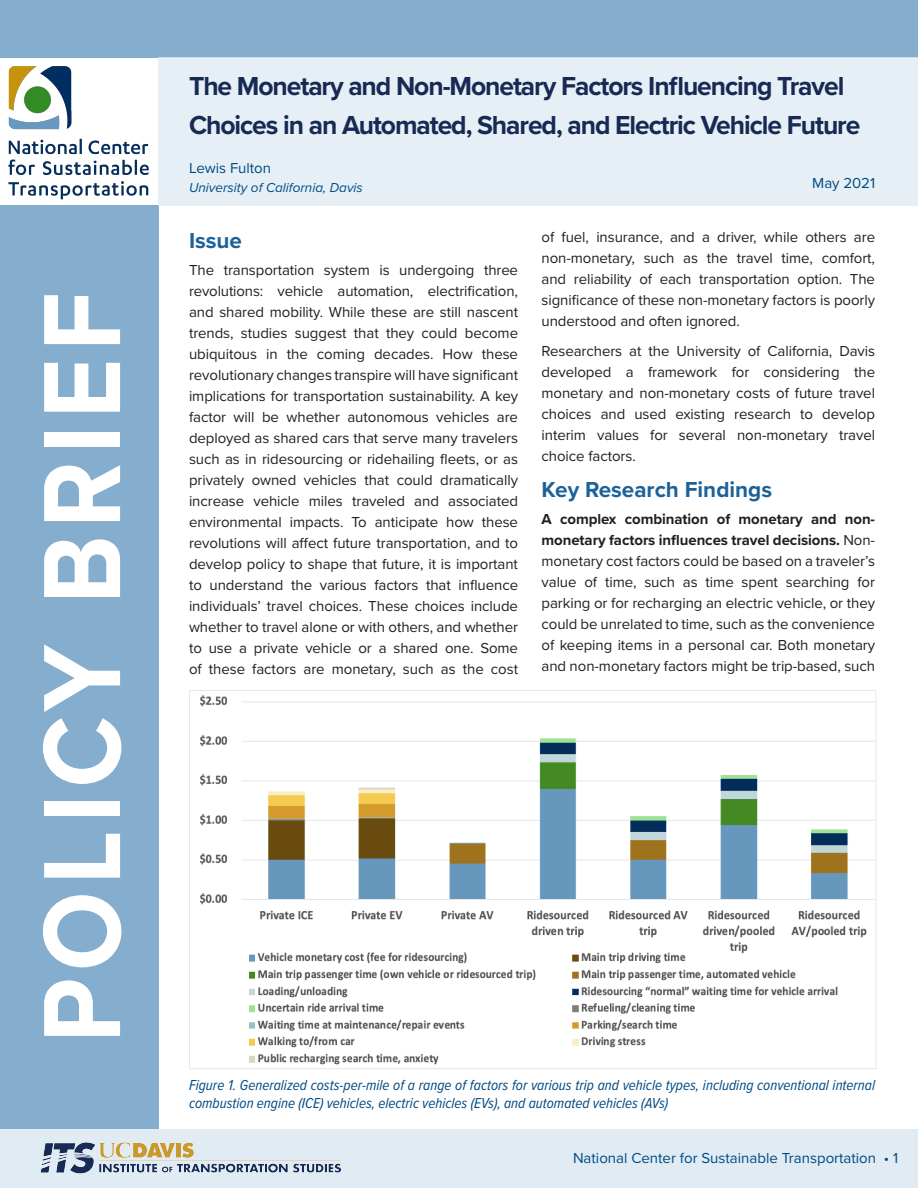
<style>
.page{position:relative;width:918px;height:1188px;background:#fff}
.page>*{position:absolute;margin:0;border:0;box-sizing:border-box;transform-origin:0 0}
.t1{font:700 113.85px "Proxima Nova";letter-spacing:.07em;color:#fff;scale:.91 1}
.t2{font:700 27px/39px "Proxima Nova";letter-spacing:-.04em;color:#172a53}
.t3{font:700 22.5px "Proxima Nova";color:#1c6299}
.t4{font:15px/21px "Proxima Nova";letter-spacing:-.005em;color:#231f20;text-align:justify}
.t5{font:italic 15px/18px "Proxima Nova Cond";color:#004b84}
.t6{font:15px "Proxima Nova";color:#004b84}
.t7{font:italic 13.5px "Proxima Nova";color:#004b84}
.s1{font-weight:700}
</style>
<div class="page">
<div style="left:0;top:205px;width:158px;height:924px;background:#85adce"></div>
<div style="left:0;top:0;width:918px;height:57px;background:#85adce"></div>
<div style="left:0;top:1129px;width:918px;height:59px;background:#e0ebf3"></div>
<div style="left:158px;top:57px;width:760px;height:148px;background:#e0ebf3"></div>
<img style="left:41px;top:1142px;width:300px;height:32px">
<img style="left:9px;top:67px;width:139px;height:132px">
<img style="left:189px;top:690px;width:687px;height:379px">
<p class="t1" style="left:-3px;top:1043px;width:827px;rotate:-90deg">POLICY BRIEF</p>
<p class="t2" style="left:189px;top:66px;width:673px">The Monetary and Non-Monetary Factors Influencing Travel<br>Choices in an Automated, Shared, and Electric Vehicle Future</p>
<p class="t6" style="left:189px;top:157px;width:84px">Lewis Fulton</p>
<p class="t7" style="left:189px;top:178px;width:175px">University of California, Davis</p>
<p class="t3" style="left:189px;top:224px;width:55px">Issue</p>
<p class="t4" style="left:189px;top:259px;width:331px">The transportation system is undergoing three revolutions: vehicle automation, electrification, and shared mobility. While these are still nascent trends, studies suggest that they could become ubiquitous in the coming decades. How these revolutionary changes transpire will have significant implications for transportation sustainability. A key factor will be whether autonomous vehicles are deployed as shared cars that serve many travelers such as in ridesourcing or ridehailing fleets, or as privately owned vehicles that could dramatically increase vehicle miles traveled and associated environmental impacts. To anticipate how these revolutions will affect future transportation, and to develop policy to shape that future, it is important to understand the various factors that influence individuals’ travel choices. These choices include whether to travel alone or with others, and whether to use a private vehicle or a shared one. Some of these factors are monetary, such as the cost</p>
<p class="t6" style="left:812px;top:172px;width:65px">May 2021</p>
<p class="t4" style="left:542px;top:226px;width:335px">of fuel, insurance, and a driver, while others are non-monetary, such as the travel time, comfort, and reliability of each transportation option. The significance of these non-monetary factors is poorly understood and often ignored.</p>
<p class="t4" style="left:542px;top:340px;width:335px">Researchers at the University of California, Davis developed a framework for considering the monetary and non-monetary costs of future travel choices and used existing research to develop interim values for several non-monetary travel choice factors.</p>
<p class="t3" style="left:542px;top:473px;width:232px">Key Research Findings</p>
<p class="t4" style="left:542px;top:508px;width:335px"><span class="s1">A complex combination of monetary and non&shy;monetary factors influences travel decisions.</span> Non&shy;monetary cost factors could be based on a traveler’s value of time, such as time spent searching for parking or for recharging an electric vehicle, or they could be unrelated to time, such as the convenience of keeping items in a personal car. Both monetary and non-monetary factors might be trip-based, such</p>
<p class="t5" style="left:189px;top:1076px;width:688px">Figure 1. Generalized costs-per-mile of a range of factors for various trip and vehicle types, including conventional internal combustion engine (ICE) vehicles, electric vehicles (EVs), and automated vehicles (AVs)</p>
<p class="t6" style="left:573px;top:1147px;width:327px">National Center for Sustainable Transportation • 1</p>
</div>
